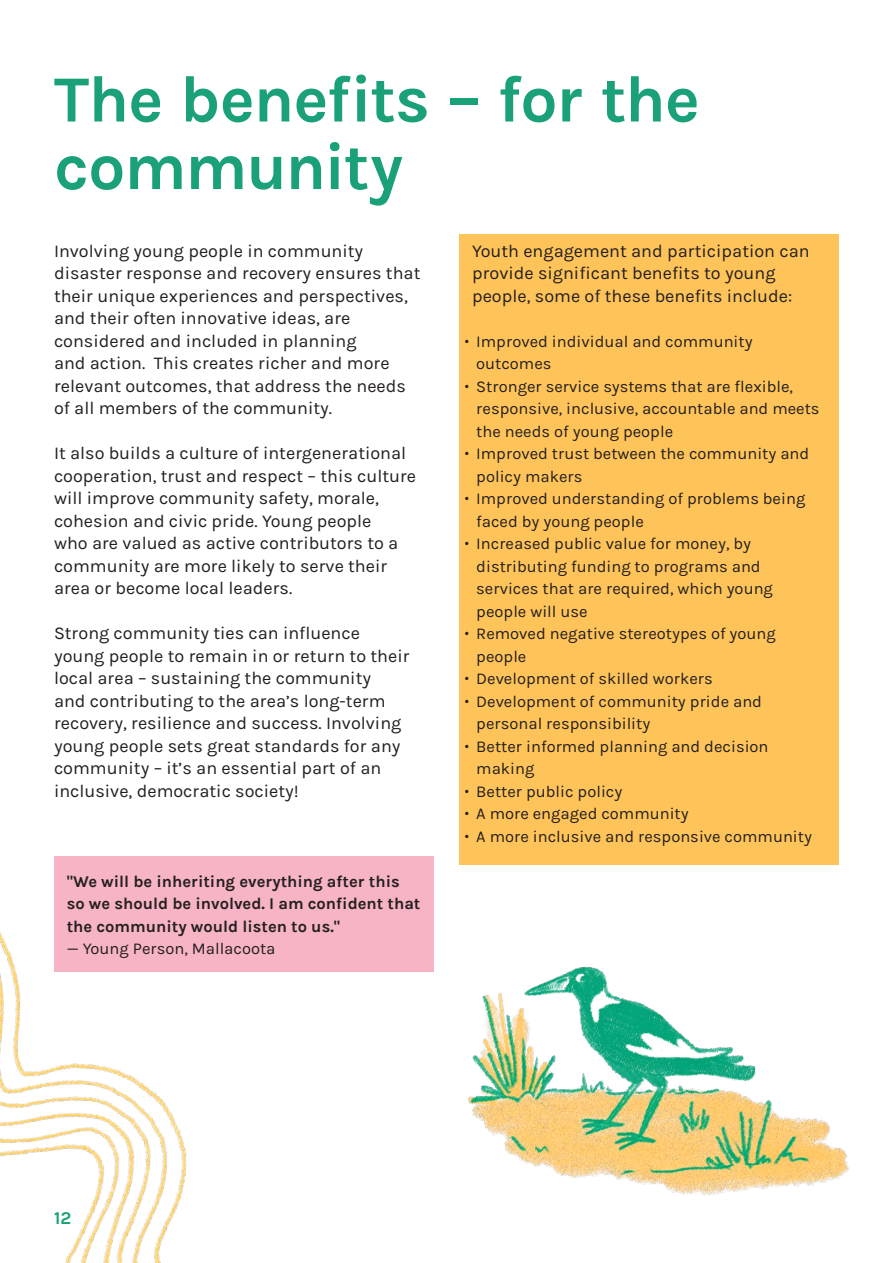
<style>
.page{position:relative;width:893px;height:1263px;background:#fff}
.page>*{position:absolute;margin:0;border:0;box-sizing:border-box;transform-origin:0 0}
.t1{font:700 66px/67.5px "Karla";letter-spacing:-.02em;color:#1ba17a}
.t2{font:18px/22.5px "Karla";color:#231f20}
.t3{font:700 18px "Karla";color:#1ba17a}
.t4{font:16.5px/22.5px "Karla";color:#231f20}
.t5{font:700 16.5px/22.5px "Karla";color:#231f20}
.s1{font-family:"Merriweather"}
</style>
<div class="page">
<img style="left:0;top:931px;width:187px;height:332px">
<img style="left:468px;top:966px;width:381px;height:230px">
<div style="left:459px;top:234px;width:380px;height:630px;background:#ffc459"></div>
<div style="left:54px;top:856px;width:380px;height:116px;background:#f7b4c5"></div>
<p class="t1" style="left:54px;top:66px;width:647px">The benefits – for the community</p>
<p class="t2" style="left:472px;top:240px;width:339px">Youth engagement and participation can provide significant benefits to young people, some of these benefits include:</p>
<p class="t4" style="left:476px;top:330px;width:278px;text-indent:-13px"><span class="s1">•</span> Improved individual and community outcomes</p>
<p class="t4" style="left:476px;top:375px;width:345px;text-indent:-13px"><span class="s1">•</span> Stronger service systems that are flexible, responsive, inclusive, accountable and meets the needs of young people</p>
<p class="t4" style="left:476px;top:443px;width:335px;text-indent:-13px"><span class="s1">•</span> Improved trust between the community and policy makers</p>
<p class="t4" style="left:476px;top:488px;width:331px;text-indent:-13px"><span class="s1">•</span> Improved understanding of problems being faced by young people</p>
<p class="t4" style="left:476px;top:533px;width:298px;text-indent:-13px"><span class="s1">•</span> Increased public value for money, by distributing funding to programs and services that are required, which young people will use</p>
<p class="t4" style="left:476px;top:623px;width:301px;text-indent:-13px"><span class="s1">•</span> Removed negative stereotypes of young people</p>
<p class="t4" style="left:463px;top:668px;width:251px"><span class="s1">•</span> Development of skilled workers</p>
<p class="t4" style="left:476px;top:690px;width:287px;text-indent:-13px"><span class="s1">•</span> Development of community pride and personal responsibility</p>
<p class="t4" style="left:476px;top:735px;width:294px;text-indent:-13px"><span class="s1">•</span> Better informed planning and decision making</p>
<p class="t4" style="left:463px;top:780px;width:160px"><span class="s1">•</span> Better public policy</p>
<p class="t4" style="left:463px;top:803px;width:227px"><span class="s1">•</span> A more engaged community</p>
<p class="t4" style="left:463px;top:825px;width:350px"><span class="s1">•</span> A more inclusive and responsive community</p>
<p class="t5" style="left:67px;top:870px;width:355px">"We will be inheriting everything after this so we should be involved. I am confident that the community would listen to us."</p>
<p class="t4" style="left:67px;top:938px;width:210px">— Young Person, Mallacoota</p>
<p class="t2" style="left:54px;top:240px;width:368px">Involving young people in community disaster response and recovery ensures that their unique experiences and perspectives, and their often innovative ideas, are considered and included in planning<br>and action. This creates richer and more relevant outcomes, that address the needs of all members of the community.</p>
<p class="t2" style="left:54px;top:442px;width:364px">It also builds a culture of intergenerational cooperation, trust and respect – this culture will improve community safety, morale, cohesion and civic pride. Young people<br>who are valued as active contributors to a community are more likely to serve their area or become local leaders.</p>
<p class="t2" style="left:54px;top:622px;width:357px">Strong community ties can influence young people to remain in or return to their local area – sustaining the community<br>and contributing to the area’s long-term recovery, resilience and success. Involving young people sets great standards for any community – it’s an essential part of an inclusive, democratic society!</p>
<p class="t3" style="left:54px;top:1208px;width:19px">12</p>
</div>
